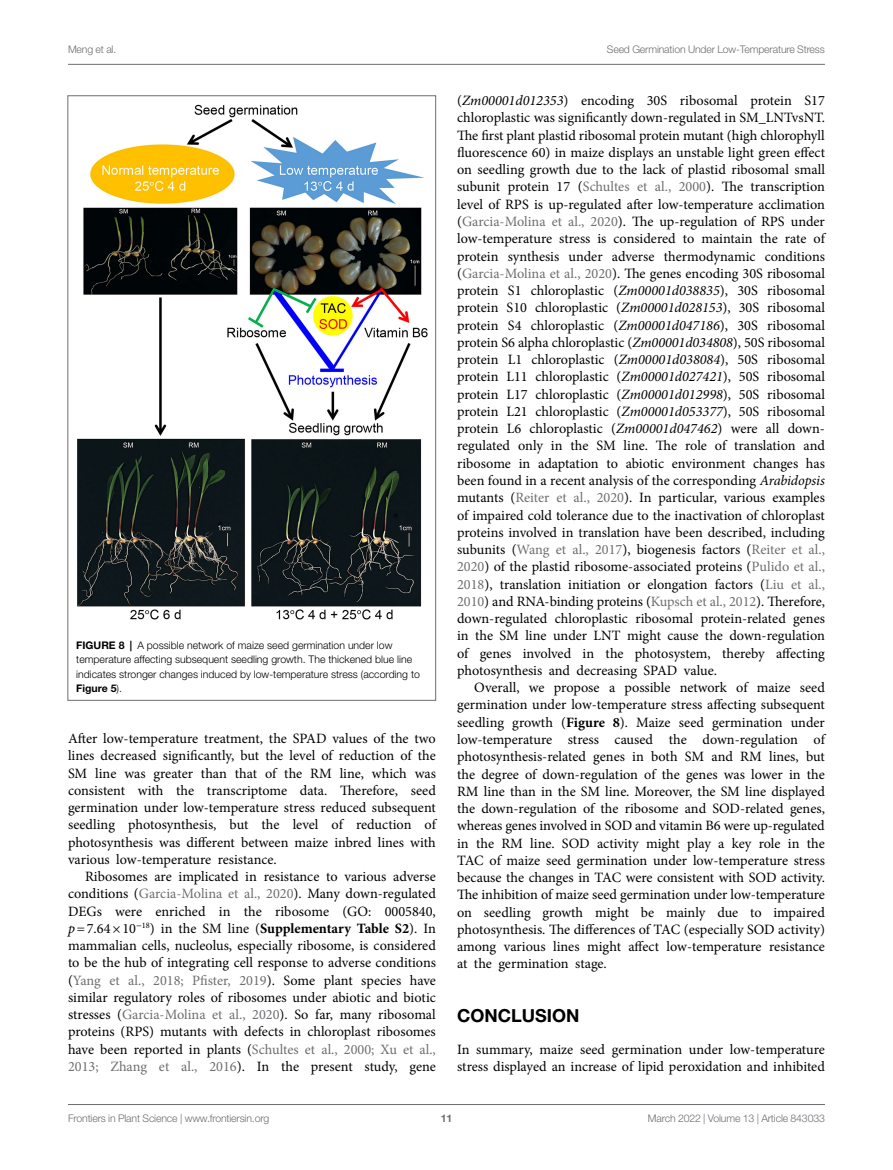
<style>
.page{position:relative;width:893px;height:1170px;background:#fff}
.page>*{position:absolute;margin:0;border:0;box-sizing:border-box;transform-origin:0 0}
.HEAD_1{font:700 18px "Helvetica Neue LT Std";color:#000}
.TEXT{font:14.25px/17.2px "Minion Pro";color:#000;text-align:justify}
.TEXT_FLUSH{font:14.25px/17.2px "Minion Pro";color:#000}
.FIG_LEG{font:300 10.5px/14.2px "Helvetica Neue LT Std";color:#000}
.t1{font:300 10.5px "Helvetica Neue LT Std";letter-spacing:-.015em;color:#6d6e71}
.t2{font:700 10.5px "Helvetica Neue LT Std";color:#6d6e71}
.s1{font-weight:700}
.s2{color:#6d6e71}
.s3{font-style:italic}
</style>
<div class="page">
<hr style="left:68px;top:64px;width:757px;height:1px;background:#6d6e71">
<hr style="left:68px;top:1104px;width:757px;height:1px;background:#6d6e71">
<img style="left:77px;top:104px;width:350px;height:515px">
<p class="t1" style="left:68px;top:42px;width:50px">Meng et al.</p>
<p class="t1" style="left:607px;top:42px;width:219px">Seed Germination Under Low-Temperature Stress</p>
<p class="FIG_LEG" style="left:76px;top:638px;width:345px"><span class="s1">FIGURE 8 |</span> A possible network of maize seed germination under low temperature affecting subsequent seedling growth. The thickened blue line indicates stronger changes induced by low-temperature stress (according to <span class="s1">Figure 5</span>).</p>
<p class="TEXT" style="left:68px;top:729px;width:369px">After low-temperature treatment, the SPAD values of the two lines decreased significantly, but the level of reduction of the SM line was greater than that of the RM line, which was consistent with the transcriptome data. Therefore, seed germination under low-temperature stress reduced subsequent seedling photosynthesis, but the level of reduction of photosynthesis was different between maize inbred lines with various low-temperature resistance.</p>
<p class="TEXT" style="left:68px;top:867px;width:369px;text-indent:17px">Ribosomes are implicated in resistance to various adverse conditions (<span class="s2">Garcia-Molina et al., 2020</span>). Many down-regulated DEGs were enriched in the ribosome (GO: 0005840, <span class="s3">p</span>=7.64×10<sup>−</sup><sup>18</sup>) in the SM line (<span class="s1">Supplementary Table S2</span>). In mammalian cells, nucleolus, especially ribosome, is considered to be the hub of integrating cell response to adverse conditions (<span class="s2">Yang et al., 2018; Pfister, 2019</span>). Some plant species have similar regulatory roles of ribosomes under abiotic and biotic stresses (<span class="s2">Garcia-Molina et al., 2020</span>). So far, many ribosomal proteins (RPS) mutants with defects in chloroplast ribosomes have been reported in plants (<span class="s2">Schultes et al., 2000; Xu et al., 2013; Zhang et al., 2016</span>). In the present study, gene</p>
<p class="TEXT" style="left:457px;top:92px;width:369px">(<span class="s3">Zm00001d012353</span>) encoding 30S ribosomal protein S17 chloroplastic was significantly down-regulated in SM_LNTvsNT.<br>The first plant plastid ribosomal protein mutant (high chlorophyll fluorescence 60) in maize displays an unstable light green effect on seedling growth due to the lack of plastid ribosomal small subunit protein 17 (<span class="s2">Schultes et al., 2000</span>). The transcription level of RPS is up-regulated after low-temperature acclimation (<span class="s2">Garcia-Molina et al., 2020</span>). The up-regulation of RPS under low-temperature stress is considered to maintain the rate of protein synthesis under adverse thermodynamic conditions (<span class="s2">Garcia-Molina et al., 2020</span>). The genes encoding 30S ribosomal protein S1 chloroplastic (<span class="s3">Zm00001d038835</span>), 30S ribosomal protein S10 chloroplastic (<span class="s3">Zm00001d028153</span>), 30S ribosomal protein S4 chloroplastic (<span class="s3">Zm00001d047186</span>), 30S ribosomal protein S6 alpha chloroplastic (<span class="s3">Zm00001d034808</span>), 50S ribosomal protein L1 chloroplastic (<span class="s3">Zm00001d038084</span>), 50S ribosomal protein L11 chloroplastic (<span class="s3">Zm00001d027421</span>), 50S ribosomal protein L17 chloroplastic (<span class="s3">Zm00001d012998</span>), 50S ribosomal protein L21 chloroplastic (<span class="s3">Zm00001d053377</span>), 50S ribosomal protein L6 chloroplastic (<span class="s3">Zm00001d047462</span>) were all down&shy;regulated only in the SM line. The role of translation and ribosome in adaptation to abiotic environment changes has been found in a recent analysis of the corresponding <span class="s3">Arabidopsis </span>mutants (<span class="s2">Reiter et al., 2020</span>). In particular, various examples of impaired cold tolerance due to the inactivation of chloroplast proteins involved in translation have been described, including subunits (<span class="s2">Wang et al., 2017</span>), biogenesis factors (<span class="s2">Reiter et al., 2020</span>) of the plastid ribosome-associated proteins (<span class="s2">Pulido et al., 2018</span>), translation initiation or elongation factors (<span class="s2">Liu et al., 2010</span>) and RNA-binding proteins (<span class="s2">Kupsch et al., 2012</span>). Therefore, down-regulated chloroplastic ribosomal protein-related genes in the SM line under LNT might cause the down-regulation of genes involved in the photosystem, thereby affecting photosynthesis and decreasing SPAD value.</p>
<p class="TEXT" style="left:457px;top:679px;width:369px;text-indent:17px">Overall, we propose a possible network of maize seed germination under low-temperature stress affecting subsequent seedling growth (<span class="s1">Figure 8</span>). Maize seed germination under low-temperature stress caused the down-regulation of photosynthesis-related genes in both SM and RM lines, but the degree of down-regulation of the genes was lower in the RM line than in the SM line. Moreover, the SM line displayed the down-regulation of the ribosome and SOD-related genes, whereas genes involved in SOD and vitamin B6 were up-regulated in the RM line. SOD activity might play a key role in the TAC of maize seed germination under low-temperature stress because the changes in TAC were consistent with SOD activity.<br>The inhibition of maize seed germination under low-temperature on seedling growth might be mainly due to impaired photosynthesis. The differences of TAC (especially SOD activity) among various lines might affect low-temperature resistance at the germination stage.</p>
<p class="HEAD_1" style="left:457px;top:1004px;width:124px">CONCLUSION</p>
<p class="TEXT_FLUSH" style="left:457px;top:1040px;width:369px">In summary, maize seed germination under low-temperature stress displayed an increase of lipid peroxidation and inhibited</p>
<p class="t1" style="left:68px;top:1111px;width:203px">Frontiers in Plant Science | www.frontiersin.org</p>
<p class="t2" style="left:441px;top:1111px;width:13px">11</p>
<p class="t1" style="left:648px;top:1111px;width:178px">March 2022 | Volume 13 | Article 843033</p>
</div>
